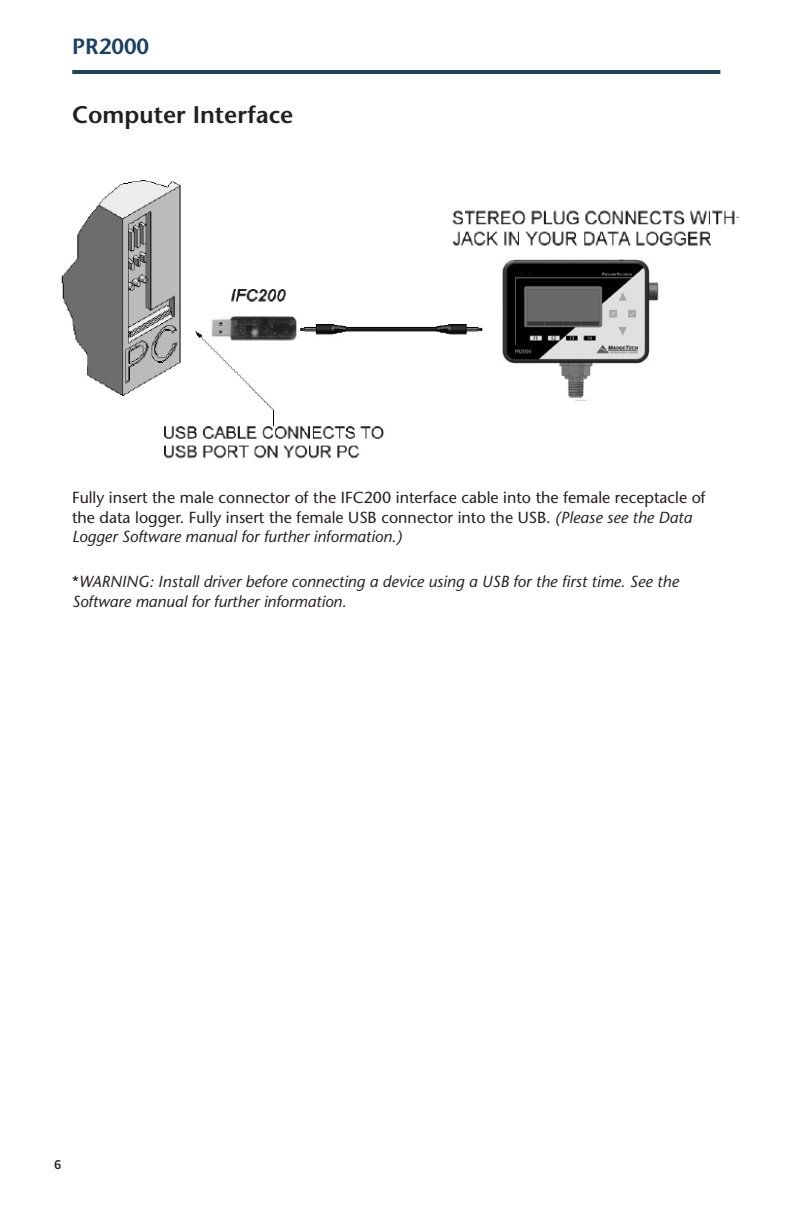
<style>
.page{position:relative;width:792px;height:1224px;background:#fff}
.page>*{position:absolute;margin:0;border:0;box-sizing:border-box;transform-origin:0 0}
.Header_1{font:600 24px "Stone Sans";color:#231f20}
.t1{font:600 22px "Stone Sans";color:#1b4063}
.Body_No_Indent{font:16px/19.2px "Stone Sans";color:#231f20}
.Body_Numbered_1{font:italic 16px/19.2px "Stone Sans";color:#231f20}
.t2{font:600 14px "Source Sans Pro";color:#231f20}
.s1{font-style:italic}
.s2{font-style:normal}
</style>
<div class="page">
<hr style="left:72px;top:70px;width:648px;height:4px;background:#214163">
<img style="left:61px;top:180px;width:422px;height:279px">
<img style="left:502px;top:259px;width:157px;height:142px">
<img style="left:439px;top:205px;width:299px;height:47px">
<h2 class="t1" style="left:72px;top:33px;width:79px">PR2000</h2>
<p class="Header_1" style="left:72px;top:100px;width:223px">Computer Interface</p>
<p class="Body_No_Indent" style="left:72px;top:488px;width:635px">Fully insert the male connector of the IFC200 interface cable into the female receptacle of the data logger. Fully insert the female USB connector into the USB. <span class="s1">(Please see the Data<br>Logger Software manual for further information.)</span></p>
<p class="Body_Numbered_1" style="left:72px;top:572px;width:608px"><span class="s2">*</span>WARNING: Install driver before connecting a device using a USB for the first time. See the<br>Software manual for further information.</p>
<p class="t2" style="left:54px;top:1155px;width:9px">6</p>
</div>
